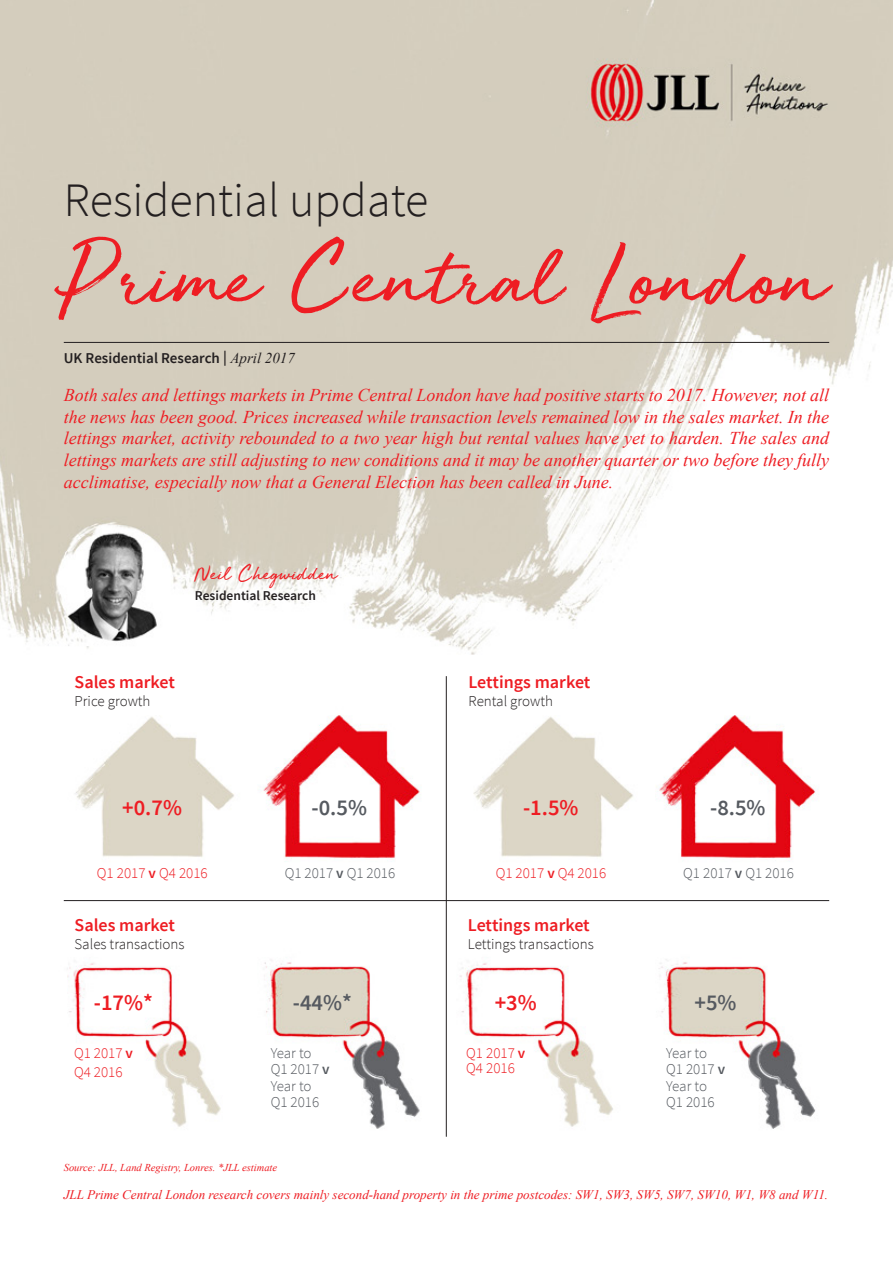
<style>
.page{position:relative;width:893px;height:1263px;background:#fff}
.page>*{position:absolute;margin:0;border:0;box-sizing:border-box;transform-origin:0 0}
.t1{font:94.5px "Golden Plains";color:#ee1d23}
.t2{font:300 48px "Source Sans Pro";color:#231f20}
.t3{font:600 22.5px "Source Sans Pro";color:#565a60}
.t4{font:600 22.5px "Source Sans Pro";color:#ee1d23}
.t5{font:22.5px "Golden Plains";color:#ee1d23}
.t6{font:italic 18px/21.6px "Times New Roman";color:#ee1d23;text-align:justify}
.t7{font:600 18px "Source Sans Pro";color:#ee1d23}
.t8{font:300 15px/16.5px "Source Sans Pro";color:#565a60}
.t9{font:300 15px "Source Sans Pro";color:#231f20}
.t10{font:300 15px "Source Sans Pro";color:#ee1d23}
.t11{font:600 15px "Source Sans Pro";color:#231f20}
.t12{font:600 13.5px "Source Sans Pro";color:#231f20}
.t13{font:italic 13.05px "Times New Roman";color:#ee1d23}
.t14{font:italic 10.5px "Times New Roman";color:#ee1d23}
.s1{font-family:"Times New Roman";font-weight:400;font-style:italic}
.s2{font-weight:600}
</style>
<div class="page">
<img style="left:0;top:0;width:893px;height:1137px">
<hr style="left:64px;top:342px;width:765px;height:1px;background:#231f20">
<hr style="left:64px;top:900px;width:765px;height:1px;background:#231f20">
<hr style="left:446px;top:676px;width:1px;height:461px;background:#231f20">
<svg style="left:306px;top:986px;width:17px;height:17px"></svg>
<p class="t2" style="left:64px;top:171px;width:366px">Residential update</p>
<p class="t1" style="left:64px;top:213px;width:765px">Prime Central London</p>
<p class="t11" style="left:64px;top:349px;width:233px">UK Residential Research | <span class="s1">April 2017</span></p>
<p class="t6" style="left:64px;top:384px;width:767px">Both sales and lettings markets in Prime Central London have had positive starts to 2017. However, not all the news has been good. Prices increased while transaction levels remained low in the sales market. In the lettings market, activity rebounded to a two year high but rental values have yet to harden. The sales and lettings markets are still adjusting to new conditions and it may be another quarter or two before they fully acclimatise, especially now that a General Election has been called in June.</p>
<p class="t5" style="left:195px;top:558px;width:144px">Neil Chegwidden</p>
<p class="t12" style="left:195px;top:587px;width:123px">Residential Research</p>
<p class="t7" style="left:75px;top:671px;width:102px">Sales market</p>
<p class="t9" style="left:75px;top:692px;width:77px">Price growth</p>
<p class="t7" style="left:468px;top:671px;width:123px">Lettings market</p>
<p class="t9" style="left:468px;top:692px;width:86px">Rental growth</p>
<p class="t4" style="left:122px;top:793px;width:61px">+0.7%</p>
<p class="t3" style="left:710px;top:793px;width:57px">-8.5%</p>
<p class="t3" style="left:311px;top:793px;width:57px">-0.5%</p>
<p class="t4" style="left:523px;top:793px;width:57px">-1.5%</p>
<p class="t10" style="left:97px;top:864px;width:112px">Q1 2017 <span class="s2">v</span> Q4 2016</p>
<p class="t8" style="left:285px;top:865px;width:112px">Q1 2017 <span class="s2">v</span> Q1 2016</p>
<p class="t10" style="left:496px;top:864px;width:112px">Q1 2017 <span class="s2">v</span> Q4 2016</p>
<p class="t8" style="left:683px;top:865px;width:112px">Q1 2017 <span class="s2">v</span> Q1 2016</p>
<p class="t7" style="left:75px;top:914px;width:102px">Sales market</p>
<p class="t9" style="left:75px;top:935px;width:112px">Sales transactions</p>
<p class="t7" style="left:468px;top:914px;width:123px">Lettings market</p>
<p class="t9" style="left:468px;top:935px;width:128px">Lettings transactions</p>
<p class="t4" style="left:94px;top:989px;width:61px">-17%*</p>
<p class="t3" style="left:293px;top:989px;width:61px">-44%*</p>
<p class="t4" style="left:495px;top:989px;width:44px">+3%</p>
<p class="t3" style="left:694px;top:989px;width:44px">+5%</p>
<p class="t10" style="left:74px;top:1044px;width:60px">Q1 2017 <span class="s2">v</span></p>
<p class="t10" style="left:74px;top:1063px;width:50px">Q4 2016</p>
<p class="t8" style="left:271px;top:1045px;width:42px">Year to</p>
<p class="t8" style="left:271px;top:1061px;width:60px">Q1 2017 <span class="s2">v</span></p>
<p class="t8" style="left:271px;top:1078px;width:42px">Year to</p>
<p class="t8" style="left:271px;top:1094px;width:50px">Q1 2016</p>
<p class="t10" style="left:466px;top:1044px;width:60px">Q1 2017 <span class="s2">v</span></p>
<p class="t10" style="left:466px;top:1059px;width:50px">Q4 2016</p>
<p class="t8" style="left:666px;top:1045px;width:60px">Year to<br>Q1 2017 <span class="s2">v</span></p>
<p class="t8" style="left:666px;top:1078px;width:42px">Year to</p>
<p class="t8" style="left:666px;top:1094px;width:50px">Q1 2016</p>
<p class="t14" style="left:64px;top:1160px;width:215px">Source: JLL, Land Registry, Lonres. *JLL estimate</p>
<p class="t13" style="left:64px;top:1185px;width:766px">JLL Prime Central London research covers mainly second-hand property in the prime postcodes: SW1, SW3, SW5, SW7, SW10, W1, W8 and W11.</p>
</div>
